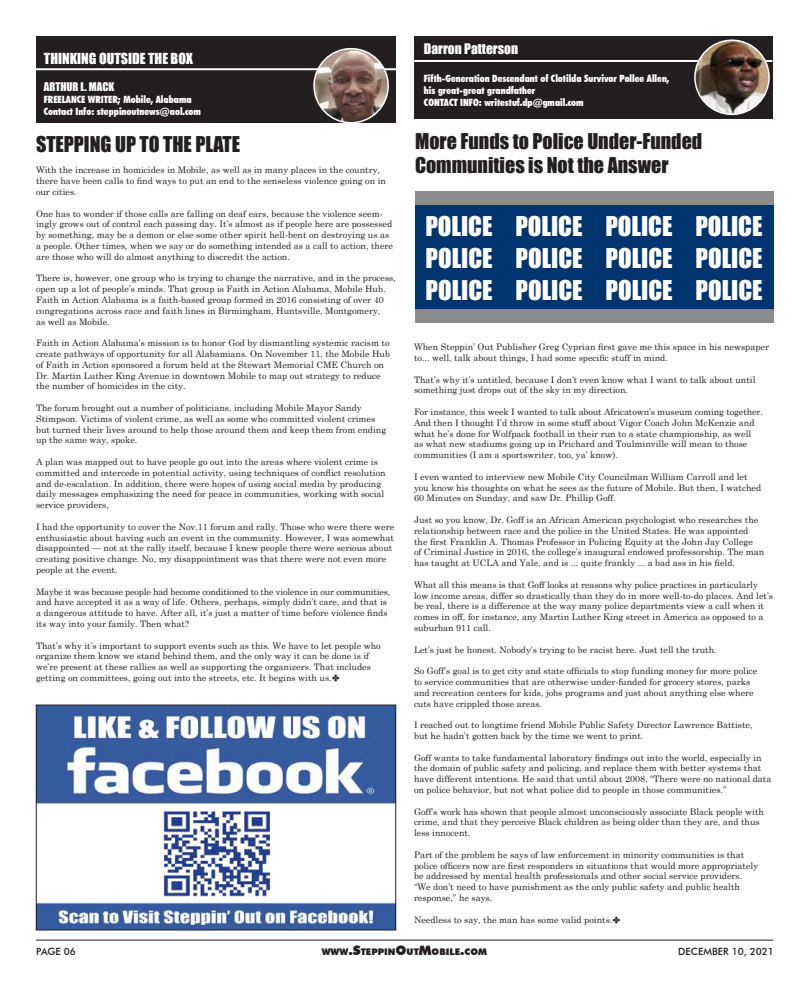
<style>
.page{position:relative;width:810px;height:990px;background:#fff}
.page>*{position:absolute;margin:0;border:0;box-sizing:border-box;transform-origin:0 0}
.t1{font:25px/32.1px "Impact";color:#fff;text-align:justify}
.t2{font:20px/24px "Impact";color:#231f20}
.t3{font:14px "Impact";color:#fff}
.t4{font:13.5px "Impact";color:#fff}
.t5{font:11px "Impact";color:#fff}
.t6{font:900 condensed 10px/12px "Futura BT";color:#fff}
.t7{font:500 10px "Futura BT";color:#231f20}
.t8{font:900 9.1px "Futura BT";color:#231f20}
.t9{font:9px/10.8px "Century Schoolbook";color:#231f20}
.s1{font-size:13px}
</style>
<div class="page">
<hr style="left:36px;top:940px;width:737px;height:1px;background:#231f20">
<div style="left:414px;top:36px;width:358px;height:82px;background:#231f20"></div>
<hr style="left:414px;top:60px;width:358px;height:2px;background:#fff">
<img style="left:695px;top:40px;width:74px;height:74px;border-radius:37px">
<div style="left:694px;top:39px;width:76px;height:76px;border:2px solid #fff;border-radius:50%"></div>
<div style="left:415px;top:191px;width:358px;height:131px;background:#8a8c8e"></div>
<div style="left:415px;top:205px;width:358px;height:104px;background:#00346f"></div>
<div style="left:36px;top:36px;width:360px;height:86px;background:#231f20"></div>
<hr style="left:36px;top:68px;width:360px;height:2px;background:#fff">
<img style="left:314px;top:49px;width:74px;height:74px;border-radius:37px">
<div style="left:313px;top:48px;width:76px;height:76px;border:2px solid #fff;border-radius:50%"></div>
<img style="left:38px;top:707px;width:356px;height:221px">
<div style="left:36px;top:705px;width:360px;height:225px;border:1px solid #231f20"></div>
<h3 class="t3" style="left:44px;top:47px;width:150px">THINKING OUTSIDE THE BOX</h3>
<p class="t5" style="left:44px;top:78px;width:72px">ARTHUR L. MACK</p>
<p class="t6" style="left:44px;top:94px;width:158px">FREELANCE WRITER; Mobile, Alabama<br>Contact Info: steppinoutnews@aol.com</p>
<h2 class="t2" style="left:36px;top:132px;width:206px">STEPPING UP TO THE PLATE</h2>
<p class="t9" style="left:36px;top:164px;width:352px">With the increase in homicides in Mobile, as well as in many places in the country, there have been calls to find ways to put an end to the senseless violence going on in our cities.</p>
<p class="t9" style="left:36px;top:207px;width:359px">One has to wonder if those calls are falling on deaf ears, because the violence seem&shy;ingly grows out of control each passing day. It’s almost as if people here are possessed by something, may be a demon or else some other spirit hell-bent on destroying us as a people. Other times, when we say or do something intended as a call to action, there are those who will do almost anything to discredit the action.</p>
<p class="t9" style="left:36px;top:272px;width:361px">There is, however, one group who is trying to change the narrative, and in the process, open up a lot of people’s minds. That group is Faith in Action Alabama, Mobile Hub.<br>Faith in Action Alabama is a faith-based group formed in 2016 consisting of over 40 congregations across race and faith lines in Birmingham, Huntsville, Montgomery,<br>as well as Mobile.</p>
<p class="t9" style="left:36px;top:337px;width:356px">Faith in Action Alabama’s mission is to honor God by dismantling systemic racism to create pathways of opportunity for all Alabamians. On November 11, the Mobile Hub of Faith in Action sponsored a forum held at the Stewart Memorial CME Church on Dr. Martin Luther King Avenue in downtown Mobile to map out strategy to reduce the number of homicides in the city.</p>
<p class="t9" style="left:36px;top:402px;width:352px">The forum brought out a number of politicians, including Mobile Mayor Sandy Stimpson. Victims of violent crime, as well as some who committed violent crimes but turned their lives around to help those around them and keep them from ending up the same way, spoke.</p>
<p class="t9" style="left:36px;top:456px;width:351px">A plan was mapped out to have people go out into the areas where violent crime is committed and intercede in potential activity, using techniques of conflict resolution and de-escalation. In addition, there were hopes of using social media by producing daily messages emphasizing the need for peace in communities, working with social service providers,</p>
<p class="t9" style="left:36px;top:520px;width:360px">I had the opportunity to cover the Nov.11 forum and rally. Those who were there were enthusiastic about having such an event in the community. However, I was somewhat disappointed — not at the rally itself, because I knew people there were serious about creating positive change. No, my disappointment was that there were not even more people at the event.</p>
<p class="t9" style="left:36px;top:585px;width:356px">Maybe it was because people had become conditioned to the violence in our communities, and have accepted it as a way of life. Others, perhaps, simply didn’t care, and that is a dangerous attitude to have. After all, it’s just a matter of time before violence finds its way into your family. Then what?</p>
<p class="t9" style="left:36px;top:639px;width:346px">That’s why it’s important to support events such as this. We have to let people who organize them know we stand behind them, and the only way it can be done is if we’re present at these rallies as well as supporting the organizers. That includes getting on committees, going out into the streets, etc. It begins with us.</p>
<h3 class="t4" style="left:424px;top:39px;width:96px">Darron Patterson</h3>
<p class="t6" style="left:424px;top:72px;width:247px">Fifth-Generation Descendant of Clotilda Survivor Pollee Allen, his great-great grandfather<br>CONTACT INFO: writestuf.dp@gmail.com</p>
<h2 class="t2" style="left:415px;top:129px;width:289px">More Funds to Police Under-Funded<br>Communities is Not the Answer</h2>
<h1 class="t1" style="left:425px;top:210px;width:339px">POLICE POLICE POLICE POLICE POLICE POLICE POLICE POLICE POLICE POLICE POLICE POLICE</h1>
<p class="t9" style="left:414px;top:341px;width:357px">When Steppin’ Out Publisher Greg Cyprian first gave me this space in his newspaper to... well, talk about things, I had some specific stuff in mind.</p>
<p class="t9" style="left:414px;top:373px;width:343px">That’s why it’s untitled, because I don’t even know what I want to talk about until something just drops out of the sky in my direction.</p>
<p class="t9" style="left:414px;top:406px;width:351px">For instance, this week I wanted to talk about Africatown’s museum coming together.<br>And then I thought I’d throw in some stuff about Vigor Coach John McKenzie and what he’s done for Wolfpack football in their run to a state championship, as well<br>as what new stadiums going up in Prichard and Toulminville will mean to those communities (I am a sportswriter, too, ya’ know).</p>
<p class="t9" style="left:414px;top:470px;width:349px">I even wanted to interview new Mobile City Councilman William Carroll and let you know his thoughts on what he sees as the future of Mobile. But then, I watched<br>60 Minutes on Sunday, and saw Dr. Phillip Goff.</p>
<p class="t9" style="left:414px;top:514px;width:352px">Just so you know, Dr. Goff is an African American psychologist who researches the relationship between race and the police in the United States. He was appointed<br>the first Franklin A. Thomas Professor in Policing Equity at the John Jay College<br>of Criminal Justice in 2016, the college’s inaugural endowed professorship. The man has taught at UCLA and Yale, and is ... quite frankly ... a bad ass in his field.</p>
<p class="t9" style="left:414px;top:578px;width:361px">What all this means is that Goff looks at reasons why police practices in particularly low income areas, differ so drastically than they do in more well-to-do places. And let’s be real, there is a difference at the way many police departments view a call when it comes in off, for instance, any Martin Luther King street in America as opposed to a suburban 911 call.</p>
<p class="t9" style="left:414px;top:643px;width:304px">Let’s just be honest. Nobody’s trying to be racist here. Just tell the truth.</p>
<p class="t9" style="left:414px;top:665px;width:345px">So Goff’s goal is to get city and state officials to stop funding money for more police to service communities that are otherwise under-funded for grocery stores, parks and recreation centers for kids, jobs programs and just about anything else where cuts have crippled those areas.</p>
<p class="t9" style="left:414px;top:719px;width:340px">I reached out to longtime friend Mobile Public Safety Director Lawrence Battiste, but he hadn’t gotten back by the time we went to print.</p>
<p class="t9" style="left:414px;top:751px;width:359px">Goff wants to take fundamental laboratory findings out into the world, especially in the domain of public safety and policing, and replace them with better systems that have different intentions. He said that until about 2008, “There were no national data on police behavior, but not what police did to people in those communities.”</p>
<p class="t9" style="left:414px;top:805px;width:352px">Goff’s work has shown that people almost unconsciously associate Black people with crime, and that they perceive Black children as being older than they are, and thus less innocent.</p>
<p class="t9" style="left:414px;top:848px;width:346px">Part of the problem he says of law enforcement in minority communities is that police officers now are first responders in situations that would more appropriately be addressed by mental health professionals and other social service providers. “We don’t need to have punishment as the only public safety and public health response,” he says.</p>
<p class="t9" style="left:414px;top:913px;width:200px">Needless to say, the man has some valid points.</p>
<p class="t7" style="left:36px;top:945px;width:41px">PAGE 06</p>
<p class="t8" style="left:322px;top:946px;width:158px">WWW<span class="s1">.S</span>TEPPIN<span class="s1">O</span>UT<span class="s1">M</span>OBILE<span class="s1">.</span>COM</p>
<p class="t7" style="left:678px;top:945px;width:97px">DECEMBER 10, 2021</p>
</div>
